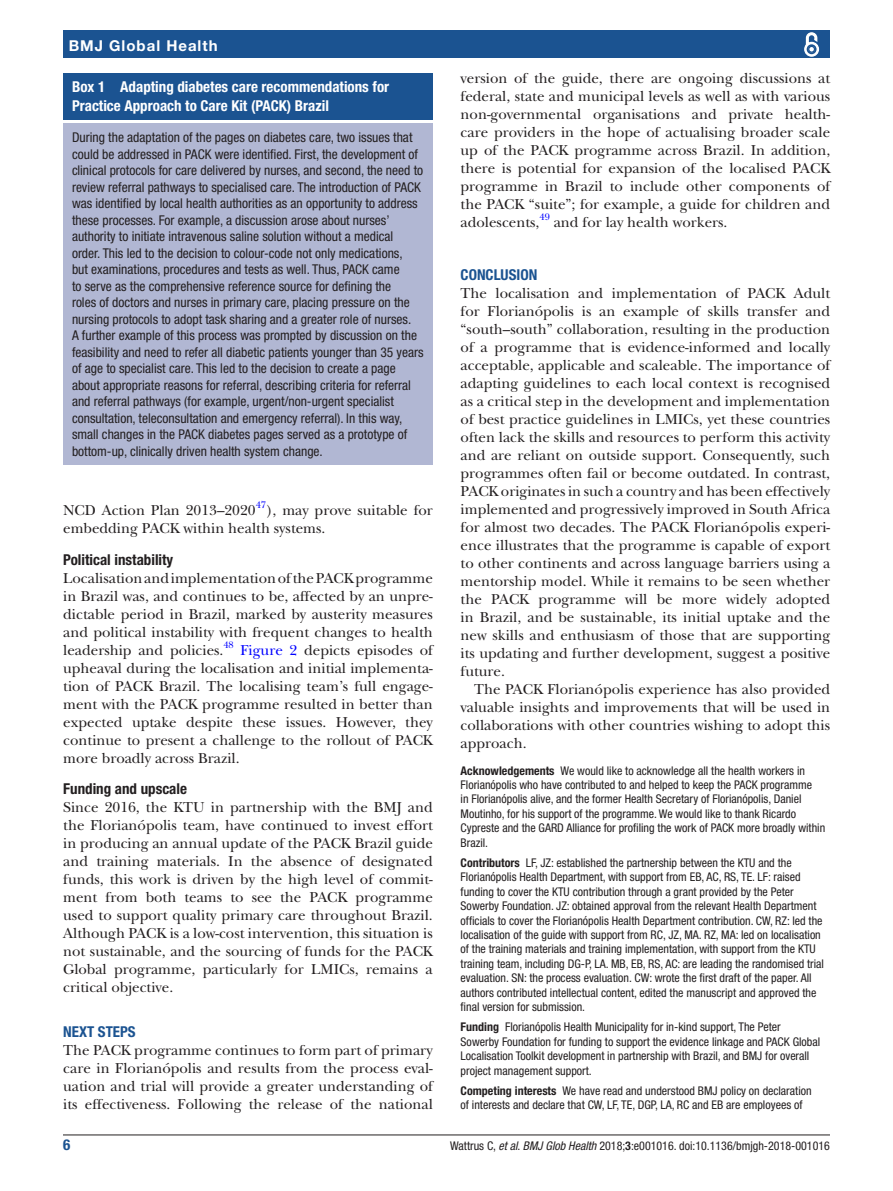
<style>
.page{position:relative;width:893px;height:1191px;background:#fff}
.page>*{position:absolute;margin:0;border:0;box-sizing:border-box;transform-origin:0 0}
.t1{font:15px/18px "New Baskerville";color:#231f20;text-align:justify}
.t2{font:700 condensed 15px/18px "Helvetica Neue LT Std";color:#fff}
.t3{font:700 condensed 15px "Helvetica Neue LT Std";color:#231f20}
.t4{font:700 condensed 15px "Helvetica Neue LT Std";color:#1b5391}
.t5{font:700 15px "Helvetica Neue LT Std";letter-spacing:.065em;color:#fff}
.t6{font:condensed 13.5px/16.5px "Helvetica Neue LT Std";color:#231f20}
.t7{font:condensed 12px/14.4px "Helvetica Neue LT Std";color:#231f20}
.t8{font:9.9px "New Baskerville";color:#00f}
.s1{color:#00f}
.s2{font-weight:700}
.s3{font-style:italic}
</style>
<div class="page">
<hr style="left:63px;top:1134px;width:767px;height:1px;background:#231f20">
<div style="left:63px;top:31px;width:767px;height:27px;background:#1b5391"></div>
<svg style="left:804px;top:32px;width:16px;height:25px"></svg>
<div style="left:808px;top:46px;width:7px;height:7px;border:1px solid #1b5391;border-radius:50%"></div>
<div style="left:63px;top:73px;width:370px;height:46px;background:#1b5391"></div>
<div style="left:63px;top:124px;width:370px;height:341px;background:#b1b7d3"></div>
<p class="t5" style="left:69px;top:36px;width:150px">BMJ Global Health</p>
<p class="t2" style="left:72px;top:78px;width:319px">Box 1 Adapting diabetes care recommendations for<br>Practice Approach to Care Kit (PACK) Brazil</p>
<p class="t6" style="left:72px;top:129px;width:353px">During the adaptation of the pages on diabetes care, two issues that could be addressed in PACK were identified. First, the development of clinical protocols for care delivered by nurses, and second, the need to review referral pathways to specialised care. The introduction of PACK was identified by local health authorities as an opportunity to address these processes. For example, a discussion arose about nurses’ authority to initiate intravenous saline solution without a medical order. This led to the decision to colour-code not only medications,<br>but examinations, procedures and tests as well. Thus, PACK came<br>to serve as the comprehensive reference source for defining the<br>roles of doctors and nurses in primary care, placing pressure on the nursing protocols to adopt task sharing and a greater role of nurses.<br>A further example of this process was prompted by discussion on the feasibility and need to refer all diabetic patients younger than 35 years of age to specialist care. This led to the decision to create a page about appropriate reasons for referral, describing criteria for referral and referral pathways (for example, urgent/non-urgent specialist consultation, teleconsultation and emergency referral). In this way, small changes in the PACK diabetes pages served as a prototype of bottom-up, clinically driven health system change.</p>
<p class="t8" style="left:256px;top:499px;width:12px">47</p>
<p class="t1" style="left:63px;top:501px;width:371px;text-indent:203px">), may prove suitable for embedding PACK within health systems.</p>
<p class="t3" style="left:63px;top:550px;width:112px">Political instability</p>
<p class="t1" style="left:63px;top:569px;width:371px">Localisation and implementation of the PACK programme in Brazil was, and continues to be, affected by an unpre&shy;dictable period in Brazil, marked by austerity measures and political instability with frequent changes to health leadership and policies.</p>
<p class="t1" style="left:63px;top:501px;width:194px">NCD Action Plan 2013–2020</p>
<p class="t8" style="left:223px;top:639px;width:12px">48</p>
<p class="t1" style="left:63px;top:641px;width:371px;text-indent:177px"><span class="s1">Figure 2</span> depicts episodes of upheaval during the localisation and initial implementa&shy;tion of PACK Brazil. The localising team’s full engage&shy;ment with the PACK programme resulted in better than expected uptake despite these issues. However, they continue to present a challenge to the rollout of PACK more broadly across Brazil.</p>
<p class="t3" style="left:63px;top:780px;width:125px">Funding and upscale</p>
<p class="t1" style="left:63px;top:798px;width:371px">Since 2016, the KTU in partnership with the BMJ and the Florianópolis team, have continued to invest effort in producing an annual update of the PACK Brazil guide and training materials. In the absence of designated funds, this work is driven by the high level of commit&shy;ment from both teams to see the PACK programme used to support quality primary care throughout Brazil.<br>Although PACK is a low-cost intervention, this situation is not sustainable, and the sourcing of funds for the PACK Global programme, particularly for LMICs, remains a critical objective.</p>
<p class="t4" style="left:63px;top:1023px;width:66px">Next steps</p>
<p class="t1" style="left:63px;top:1041px;width:371px">The PACK programme continues to form part of primary care in Florianópolis and results from the process eval&shy;uation and trial will provide a greater understanding of its effectiveness. Following the release of the national</p>
<p class="t1" style="left:461px;top:69px;width:371px">version of the guide, there are ongoing discussions at federal, state and municipal levels as well as with various non-governmental organisations and private health&shy;care providers in the hope of actualising broader scale up of the PACK programme across Brazil. In addition, there is potential for expansion of the localised PACK programme in Brazil to include other components of the PACK “suite”; for example, a guide for children and adolescents,</p>
<p class="t8" style="left:539px;top:211px;width:12px">49</p>
<p class="t1" style="left:554px;top:213px;width:175px">and for lay health workers.</p>
<p class="t4" style="left:461px;top:265px;width:78px">Conclusion</p>
<p class="t1" style="left:461px;top:284px;width:371px">The localisation and implementation of PACK Adult for Florianópolis is an example of skills transfer and “south–south” collaboration, resulting in the production of a programme that is evidence-informed and locally acceptable, applicable and scaleable. The importance of adapting guidelines to each local context is recognised as a critical step in the development and implementation of best practice guidelines in LMICs, yet these countries often lack the skills and resources to perform this activity and are reliant on outside support. Consequently, such programmes often fail or become outdated. In contrast, PACK originates in such a country and has been effectively implemented and progressively improved in South Africa for almost two decades. The PACK Florianópolis experi&shy;ence illustrates that the programme is capable of export to other continents and across language barriers using a mentorship model. While it remains to be seen whether the PACK programme will be more widely adopted in Brazil, and be sustainable, its initial uptake and the new skills and enthusiasm of those that are supporting its updating and further development, suggest a positive future.</p>
<p class="t1" style="left:461px;top:680px;width:371px;text-indent:14px">The PACK Florianópolis experience has also provided valuable insights and improvements that will be used in collaborations with other countries wishing to adopt this approach.</p>
<p class="t7" style="left:461px;top:763px;width:366px"><span class="s2">Acknowledgements</span> We would like to acknowledge all the health workers in Florianópolis who have contributed to and helped to keep the PACK programme<br>in Florianópolis alive, and the former Health Secretary of Florianópolis, Daniel Moutinho, for his support of the programme. We would like to thank Ricardo Cypreste and the GARD Alliance for profiling the work of PACK more broadly within Brazil.</p>
<p class="t7" style="left:461px;top:855px;width:365px"><span class="s2">Contributors</span> LF, JZ: established the partnership between the KTU and the Florianópolis Health Department, with support from EB, AC, RS, TE. LF: raised funding to cover the KTU contribution through a grant provided by the Peter Sowerby Foundation. JZ: obtained approval from the relevant Health Department officials to cover the Florianópolis Health Department contribution. CW, RZ: led the localisation of the guide with support from RC, JZ, MA. RZ, MA: led on localisation of the training materials and training implementation, with support from the KTU training team, including DG-P, LA. MB, EB, RS, AC: are leading the randomised trial evaluation. SN: the process evaluation. CW: wrote the first draft of the paper. All authors contributed intellectual content, edited the manuscript and approved the final version for submission.</p>
<p class="t7" style="left:461px;top:1020px;width:361px"><span class="s2">Funding</span> Florianópolis Health Municipality for in-kind support, The Peter Sowerby Foundation for funding to support the evidence linkage and PACK Global Localisation Toolkit development in partnership with Brazil, and BMJ for overall project management support.</p>
<p class="t7" style="left:461px;top:1083px;width:353px"><span class="s2">Competing interests</span> We have read and understood BMJ policy on declaration of interests and declare that CW, LF, TE, DGP, LA, RC and EB are employees of</p>
<p class="t4" style="left:63px;top:1135px;width:9px">6</p>
<p class="t7" style="left:450px;top:1138px;width:381px">Wattrus C, <span class="s3">et al</span>. <span class="s3">BMJ Glob Health</span> 2018;<span class="s2">3</span>:e001016. doi:10.1136/bmjgh-2018-001016</p>
</div>
